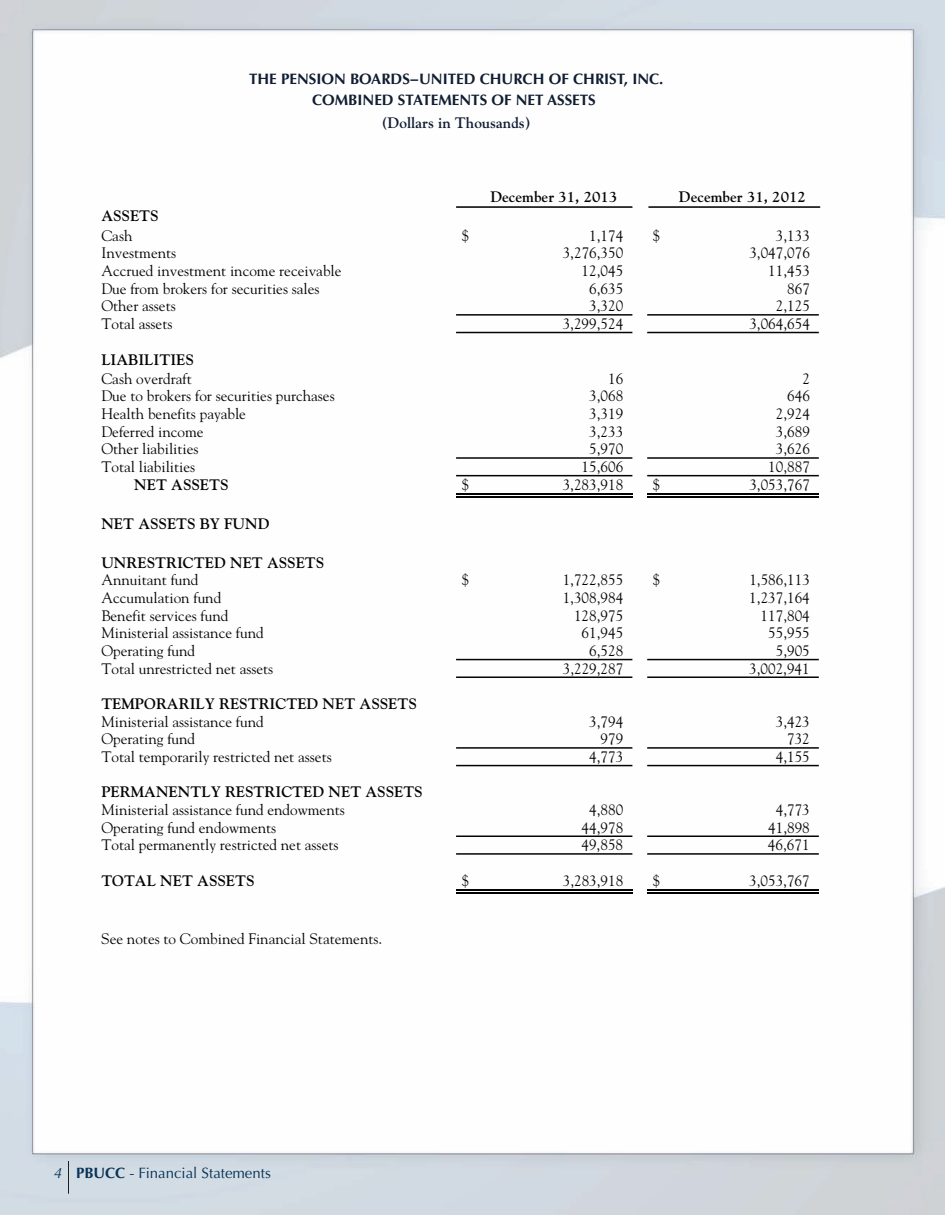
<style>
.page{position:relative;width:945px;height:1215px;background:#fff}
.page>*{position:absolute;margin:0;border:0;box-sizing:border-box;transform-origin:0 0}
.t1{font:15.15px "Goudy";color:#040503}
.t2{font:700 15.15px "Goudy";color:#040503}
.t3{font:700 15.15px/20.9px "Optima LT Std";color:#101d32;text-align:center}
.t4{font:700 15.15px "Goudy";color:#101d32}
.t5{font:15px "Optima LT Std";color:#093357}
.s1{font-style:italic}
.s2{font-weight:700}
</style>
<div class="page">
<img style="left:0;top:0;width:945px;height:1215px">
<hr style="left:68px;top:1161px;width:1px;height:33px;background:#231f20">
<hr style="left:456px;top:206px;width:176px;height:2px;background:#040503">
<hr style="left:456px;top:314px;width:176px;height:2px;background:#040503">
<hr style="left:456px;top:332px;width:176px;height:1px;background:#040503">
<hr style="left:456px;top:457px;width:176px;height:2px;background:#040503">
<hr style="left:456px;top:475px;width:176px;height:1px;background:#040503">
<hr style="left:456px;top:493px;width:176px;height:1px;background:#040503">
<hr style="left:456px;top:496px;width:176px;height:1px;background:#040503">
<hr style="left:456px;top:659px;width:176px;height:1px;background:#040503">
<hr style="left:456px;top:676px;width:176px;height:2px;background:#040503">
<hr style="left:456px;top:747px;width:176px;height:2px;background:#040503">
<hr style="left:456px;top:765px;width:176px;height:1px;background:#040503">
<hr style="left:456px;top:836px;width:176px;height:1px;background:#040503">
<hr style="left:456px;top:853px;width:176px;height:2px;background:#040503">
<hr style="left:456px;top:889px;width:176px;height:1px;background:#040503">
<hr style="left:456px;top:892px;width:176px;height:1px;background:#040503">
<hr style="left:648px;top:206px;width:172px;height:2px;background:#040503">
<hr style="left:647px;top:314px;width:172px;height:2px;background:#040503">
<hr style="left:647px;top:332px;width:172px;height:1px;background:#040503">
<hr style="left:647px;top:457px;width:172px;height:2px;background:#040503">
<hr style="left:647px;top:475px;width:172px;height:1px;background:#040503">
<hr style="left:647px;top:493px;width:172px;height:1px;background:#040503">
<hr style="left:647px;top:496px;width:172px;height:1px;background:#040503">
<hr style="left:647px;top:659px;width:172px;height:1px;background:#040503">
<hr style="left:647px;top:676px;width:172px;height:2px;background:#040503">
<hr style="left:647px;top:747px;width:172px;height:2px;background:#040503">
<hr style="left:647px;top:765px;width:172px;height:1px;background:#040503">
<hr style="left:647px;top:836px;width:172px;height:1px;background:#040503">
<hr style="left:647px;top:853px;width:172px;height:2px;background:#040503">
<hr style="left:647px;top:889px;width:172px;height:1px;background:#040503">
<hr style="left:647px;top:892px;width:172px;height:1px;background:#040503">
<p class="t3" style="left:249px;top:69px;width:416px">THE PENSION BOARDS−UNITED CHURCH OF CHRIST, INC.<br>COMBINED STATEMENTS OF NET ASSETS</p>
<p class="t4" style="left:382px;top:113px;width:150px">(Dollars in Thousands)</p>
<p class="t2" style="left:490px;top:187px;width:129px">December 31, 2013</p>
<p class="t2" style="left:679px;top:187px;width:129px">December 31, 2012</p>
<p class="t2" style="left:101px;top:207px;width:59px">ASSETS</p>
<p class="t1" style="left:101px;top:226px;width:33px">Cash</p>
<p class="t1" style="left:462px;top:226px;width:9px">$</p>
<p class="t1" style="left:589px;top:226px;width:36px">1,174</p>
<p class="t1" style="left:776px;top:226px;width:36px">3,133</p>
<p class="t1" style="left:101px;top:244px;width:76px">Investments</p>
<p class="t1" style="left:563px;top:244px;width:62px">3,276,350</p>
<p class="t1" style="left:749px;top:244px;width:62px">3,047,076</p>
<p class="t1" style="left:101px;top:261px;width:242px">Accrued investment income receivable</p>
<p class="t1" style="left:582px;top:261px;width:43px">12,045</p>
<p class="t1" style="left:768px;top:261px;width:43px">11,453</p>
<p class="t1" style="left:101px;top:279px;width:220px">Due from brokers for securities sales</p>
<p class="t1" style="left:589px;top:279px;width:36px">6,635</p>
<p class="t1" style="left:787px;top:279px;width:24px">867</p>
<p class="t1" style="left:101px;top:297px;width:76px">Other assets</p>
<p class="t1" style="left:589px;top:297px;width:36px">3,320</p>
<p class="t1" style="left:776px;top:297px;width:36px">2,125</p>
<p class="t1" style="left:101px;top:314px;width:73px">Total assets</p>
<p class="t1" style="left:563px;top:314px;width:62px">3,299,524</p>
<p class="t1" style="left:749px;top:314px;width:62px">3,064,654</p>
<p class="t2" style="left:101px;top:350px;width:94px">LIABILITIES</p>
<p class="t1" style="left:101px;top:369px;width:92px">Cash overdraft</p>
<p class="t1" style="left:608px;top:369px;width:17px">16</p>
<p class="t1" style="left:802px;top:369px;width:9px">2</p>
<p class="t1" style="left:101px;top:387px;width:235px">Due to brokers for securities purchases</p>
<p class="t1" style="left:589px;top:387px;width:36px">3,068</p>
<p class="t1" style="left:787px;top:387px;width:24px">646</p>
<p class="t1" style="left:101px;top:404px;width:146px">Health benefits payable</p>
<p class="t1" style="left:589px;top:404px;width:36px">3,319</p>
<p class="t1" style="left:776px;top:404px;width:36px">2,924</p>
<p class="t1" style="left:101px;top:422px;width:104px">Deferred income</p>
<p class="t1" style="left:589px;top:422px;width:36px">3,233</p>
<p class="t1" style="left:776px;top:422px;width:36px">3,689</p>
<p class="t1" style="left:101px;top:440px;width:99px">Other liabilities</p>
<p class="t1" style="left:589px;top:440px;width:36px">5,970</p>
<p class="t1" style="left:776px;top:440px;width:36px">3,626</p>
<p class="t1" style="left:101px;top:457px;width:95px">Total liabilities</p>
<p class="t1" style="left:582px;top:457px;width:43px">15,606</p>
<p class="t1" style="left:768px;top:457px;width:43px">10,887</p>
<p class="t2" style="left:134px;top:476px;width:96px">NET ASSETS</p>
<p class="t1" style="left:462px;top:475px;width:9px">$</p>
<p class="t1" style="left:563px;top:475px;width:62px">3,283,918</p>
<p class="t1" style="left:653px;top:475px;width:9px">$</p>
<p class="t1" style="left:749px;top:475px;width:62px">3,053,767</p>
<p class="t2" style="left:101px;top:514px;width:170px">NET ASSETS BY FUND</p>
<p class="t2" style="left:101px;top:553px;width:224px">UNRESTRICTED NET ASSETS</p>
<p class="t1" style="left:101px;top:571px;width:99px">Annuitant fund</p>
<p class="t1" style="left:462px;top:571px;width:9px">$</p>
<p class="t1" style="left:563px;top:571px;width:62px">1,722,855</p>
<p class="t1" style="left:653px;top:571px;width:9px">$</p>
<p class="t1" style="left:749px;top:571px;width:62px">1,586,113</p>
<p class="t1" style="left:101px;top:588px;width:121px">Accumulation fund</p>
<p class="t1" style="left:563px;top:588px;width:62px">1,308,984</p>
<p class="t1" style="left:749px;top:588px;width:62px">1,237,164</p>
<p class="t1" style="left:101px;top:606px;width:129px">Benefit services fund</p>
<p class="t1" style="left:574px;top:606px;width:51px">128,975</p>
<p class="t1" style="left:761px;top:606px;width:51px">117,804</p>
<p class="t1" style="left:101px;top:624px;width:164px">Ministerial assistance fund</p>
<p class="t1" style="left:582px;top:624px;width:43px">61,945</p>
<p class="t1" style="left:768px;top:624px;width:43px">55,955</p>
<p class="t1" style="left:101px;top:641px;width:95px">Operating fund</p>
<p class="t1" style="left:589px;top:641px;width:36px">6,528</p>
<p class="t1" style="left:776px;top:641px;width:36px">5,905</p>
<p class="t1" style="left:101px;top:659px;width:173px">Total unrestricted net assets</p>
<p class="t1" style="left:563px;top:659px;width:62px">3,229,287</p>
<p class="t1" style="left:749px;top:659px;width:62px">3,002,941</p>
<p class="t2" style="left:101px;top:694px;width:317px">TEMPORARILY RESTRICTED NET ASSETS</p>
<p class="t1" style="left:101px;top:712px;width:164px">Ministerial assistance fund</p>
<p class="t1" style="left:589px;top:712px;width:36px">3,794</p>
<p class="t1" style="left:776px;top:712px;width:36px">3,423</p>
<p class="t1" style="left:101px;top:730px;width:95px">Operating fund</p>
<p class="t1" style="left:601px;top:730px;width:24px">979</p>
<p class="t1" style="left:787px;top:730px;width:24px">732</p>
<p class="t1" style="left:101px;top:747px;width:232px">Total temporarily restricted net assets</p>
<p class="t1" style="left:589px;top:747px;width:36px">4,773</p>
<p class="t1" style="left:776px;top:747px;width:36px">4,155</p>
<p class="t2" style="left:101px;top:783px;width:323px">PERMANENTLY RESTRICTED NET ASSETS</p>
<p class="t1" style="left:101px;top:800px;width:245px">Ministerial assistance fund endowments</p>
<p class="t1" style="left:589px;top:800px;width:36px">4,880</p>
<p class="t1" style="left:776px;top:800px;width:36px">4,773</p>
<p class="t1" style="left:101px;top:818px;width:176px">Operating fund endowments</p>
<p class="t1" style="left:582px;top:818px;width:43px">44,978</p>
<p class="t1" style="left:768px;top:818px;width:43px">41,898</p>
<p class="t1" style="left:101px;top:836px;width:239px">Total permanently restricted net assets</p>
<p class="t1" style="left:582px;top:836px;width:43px">49,858</p>
<p class="t1" style="left:768px;top:836px;width:43px">46,671</p>
<p class="t2" style="left:101px;top:872px;width:155px">TOTAL NET ASSETS</p>
<p class="t1" style="left:462px;top:871px;width:9px">$</p>
<p class="t1" style="left:563px;top:871px;width:62px">3,283,918</p>
<p class="t1" style="left:653px;top:871px;width:9px">$</p>
<p class="t1" style="left:749px;top:871px;width:62px">3,053,767</p>
<p class="t1" style="left:653px;top:226px;width:9px">$</p>
<p class="t1" style="left:101px;top:930px;width:282px">See notes to Combined Financial Statements.</p>
<p class="t5" style="left:54px;top:1164px;width:218px"><span class="s1">4</span> <span class="s2">PBUCC</span> - Financial Statements</p>
</div>
